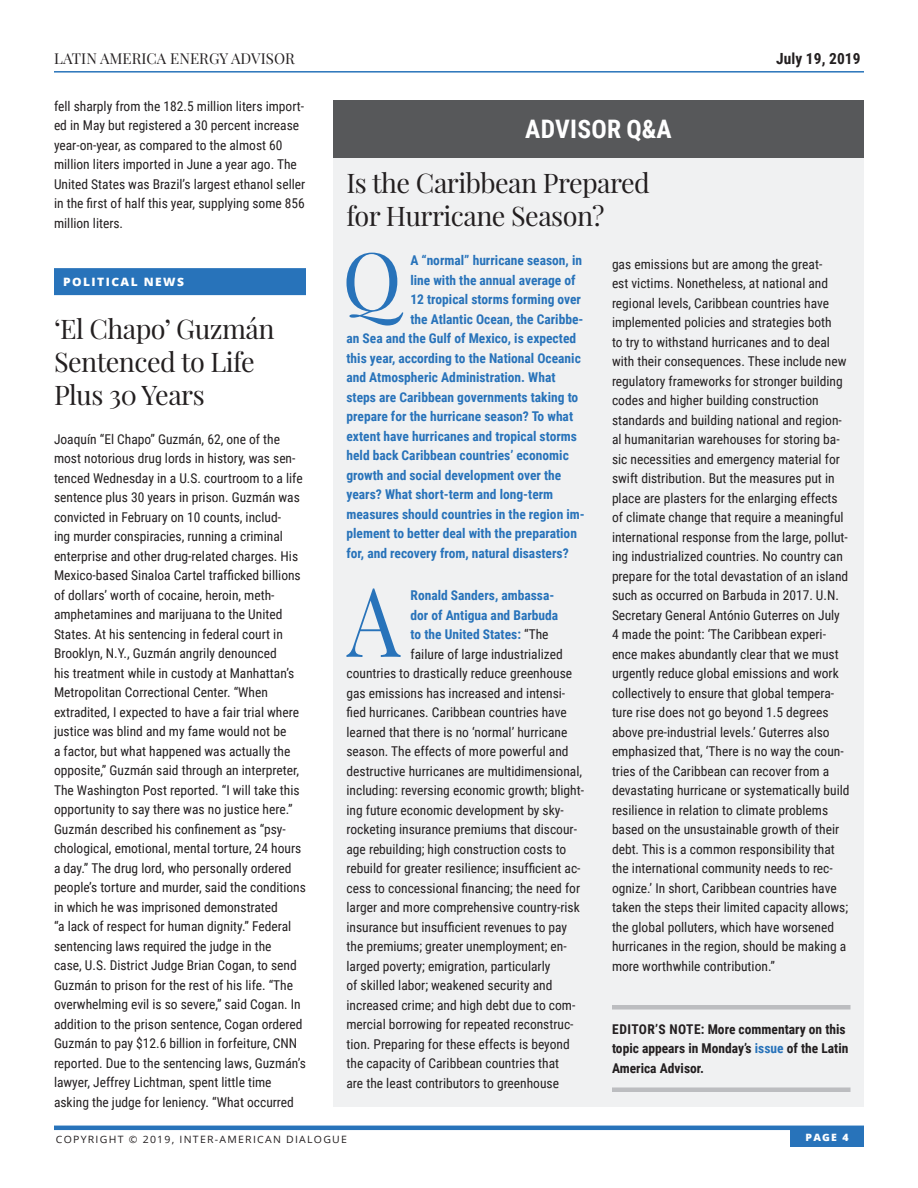
<style>
.page{position:relative;width:918px;height:1188px;background:#fff}
.page>*{position:absolute;margin:0;border:0;box-sizing:border-box;transform-origin:0 0}
.Answer_Text_-_Drop_C{font:96.15px "Playfair Display";color:#2873ba;scale:.88 1}
.Question_Text_-_Drop{font:80.1px "Playfair Display";color:#2873ba}
.Subhead_18pt{font:27px/33px "Playfair Display";letter-spacing:-.02em;color:#231f20}
.White_Section_Titles{font:700 25.5px "Roboto Condensed";letter-spacing:.01em;color:#fff}
.t1{font:700 15.3px "Roboto Condensed";letter-spacing:.005em;color:#231f20}
.t2{font:15px "Playfair Display";letter-spacing:.005em;color:#231f20}
.Answer_Text_-_Drop_C-2{font:13.5px/19.5px "Roboto Condensed";color:#231f20}
.Main_Body_Text{font:13.5px/19.5px "Roboto Condensed";color:#231f20}
.Question_Text_-_Drop-2{font:700 13.5px "Roboto Condensed";color:#2873ba}
.Editors_Note{font:700 13.5px/19.5px "Roboto Condensed";color:#231f20}
.Answer_Text_-_Drop_C-3{font:700 13.5px "Roboto Condensed";color:#2873ba}
.Sections_-_with_Ener{font:800 11.55px "Open Sans";letter-spacing:.12em;color:#fff;scale:1.04 1}
.t3{font:10.05px "Open Sans";letter-spacing:.12em;color:#231f20;scale:1.04 1}
.t4{font:800 10.05px "Open Sans";color:#fff;scale:1.04 1}
.s1{font-weight:400;color:#231f20}
.s2{color:#2873ba}
</style>
<div class="page">
<hr style="left:54px;top:1126px;width:810px;height:4px;background:#2873ba">
<div style="left:790px;top:1129px;width:74px;height:18px;background:#2873ba"></div>
<hr style="left:54px;top:71px;width:810px;height:2px;background:#2873ba">
<div style="left:54px;top:268px;width:252px;height:27px;background:#2873ba"></div>
<div style="left:333px;top:151px;width:531px;height:956px;background:#f0f1f2"></div>
<div style="left:612px;top:1005px;width:238px;height:5px;background:#bcbdc0"></div>
<hr style="left:612px;top:1088px;width:238px;height:4px;background:#bcbdc0">
<div style="left:333px;top:100px;width:531px;height:58px;background:#57585a"></div>
<p class="t2" style="left:54px;top:49px;width:242px">LATIN AMERICA ENERGY ADVISOR</p>
<p class="t1" style="left:776px;top:47px;width:86px">July 19, 2019</p>
<p class="Main_Body_Text" style="left:54px;top:96px;width:253px">fell sharply from the 182.5 million liters import&shy;ed in May but registered a 30 percent increase year-on-year, as compared to the almost 60 million liters imported in June a year ago. The United States was Brazil’s largest ethanol seller in the first of half this year, supplying some 856 million liters.</p>
<p class="White_Section_Titles" style="left:525px;top:111px;width:148px">ADVISOR Q&amp;A</p>
<p class="Subhead_18pt" style="left:346px;top:167px;width:305px">Is the Caribbean Prepared for Hurricane Season?</p>
<p class="Question_Text_-_Drop" style="left:342px;top:230px;width:61px">Q</p>
<p class="Question_Text_-_Drop-2" style="left:410px;top:251px;width:173px">A “normal” hurricane season, in</p>
<p class="Answer_Text_-_Drop_C-2" style="left:612px;top:253px;width:239px">gas emissions but are among the great-<br>est victims. Nonetheless, at national and regional levels, Caribbean countries have implemented policies and strategies both<br>to try to withstand hurricanes and to deal with their consequences. These include new regulatory frameworks for stronger building codes and higher building construction standards and building national and region&shy;al humanitarian warehouses for storing ba&shy;sic necessities and emergency material for swift distribution. But the measures put in place are plasters for the enlarging effects of climate change that require a meaningful international response from the large, pollut&shy;ing industrialized countries. No country can prepare for the total devastation of an island such as occurred on Barbuda in 2017. U.N.<br>Secretary General António Guterres on July 4 made the point: ‘The Caribbean experi&shy;ence makes abundantly clear that we must urgently reduce global emissions and work collectively to ensure that global tempera&shy;ture rise does not go beyond 1.5 degrees above pre-industrial levels.’ Guterres also emphasized that, ‘There is no way the coun&shy;tries of the Caribbean can recover from a devastating hurricane or systematically build resilience in relation to climate problems based on the unsustainable growth of their debt. This is a common responsibility that the international community needs to rec&shy;ognize.’ In short, Caribbean countries have taken the steps their limited capacity allows; the global polluters, which have worsened hurricanes in the region, should be making a more worthwhile contribution.”</p>
<p class="Question_Text_-_Drop-2" style="left:410px;top:271px;width:167px">line with the annual average of</p>
<p class="Question_Text_-_Drop-2" style="left:410px;top:290px;width:172px">12 tropical storms forming over</p>
<p class="Question_Text_-_Drop-2" style="left:410px;top:310px;width:174px">the Atlantic Ocean, the Caribbe-</p>
<p class="Question_Text_-_Drop-2" style="left:346px;top:329px;width:231px">an Sea and the Gulf of Mexico, is expected</p>
<p class="Question_Text_-_Drop-2" style="left:346px;top:349px;width:236px">this year, according to the National Oceanic</p>
<p class="Question_Text_-_Drop-2" style="left:346px;top:368px;width:211px">and Atmospheric Administration. What</p>
<p class="Question_Text_-_Drop-2" style="left:346px;top:388px;width:233px">steps are Caribbean governments taking to</p>
<p class="Question_Text_-_Drop-2" style="left:346px;top:407px;width:228px">prepare for the hurricane season? To what</p>
<p class="Question_Text_-_Drop-2" style="left:346px;top:427px;width:232px">extent have hurricanes and tropical storms</p>
<p class="Question_Text_-_Drop-2" style="left:346px;top:446px;width:224px">held back Caribbean countries’ economic</p>
<p class="Question_Text_-_Drop-2" style="left:346px;top:466px;width:216px">growth and social development over the</p>
<p class="Question_Text_-_Drop-2" style="left:346px;top:485px;width:208px">years? What short-term and long-term</p>
<p class="Question_Text_-_Drop-2" style="left:346px;top:505px;width:240px">measures should countries in the region im-</p>
<p class="Question_Text_-_Drop-2" style="left:346px;top:524px;width:232px">plement to better deal with the preparation</p>
<p class="Question_Text_-_Drop-2" style="left:346px;top:544px;width:224px">for, and recovery from, natural disasters?</p>
<p class="Answer_Text_-_Drop_C" style="left:347px;top:561px;width:62px">A</p>
<p class="Answer_Text_-_Drop_C-3" style="left:411px;top:586px;width:145px">Ronald Sanders, ambassa-</p>
<p class="Sections_-_with_Ener" style="left:63px;top:273px;width:118px">POLITICAL NEWS</p>
<p class="Subhead_18pt" style="left:54px;top:312px;width:222px">‘El Chapo’ Guzmán<br>Sentenced to Life<br>Plus 30 Years</p>
<p class="Main_Body_Text" style="left:54px;top:429px;width:254px">Joaquín “El Chapo” Guzmán, 62, one of the most notorious drug lords in history, was sen&shy;tenced Wednesday in a U.S. courtroom to a life sentence plus 30 years in prison. Guzmán was convicted in February on 10 counts, includ-<br>ing murder conspiracies, running a criminal enterprise and other drug-related charges. His Mexico-based Sinaloa Cartel trafficked billions of dollars’ worth of cocaine, heroin, meth&shy;amphetamines and marijuana to the United States. At his sentencing in federal court in Brooklyn, N.Y., Guzmán angrily denounced<br>his treatment while in custody at Manhattan’s Metropolitan Correctional Center. “When extradited, I expected to have a fair trial where justice was blind and my fame would not be<br>a factor, but what happened was actually the opposite,” Guzmán said through an interpreter, The Washington Post reported. “I will take this opportunity to say there was no justice here.” Guzmán described his confinement as “psy&shy;chological, emotional, mental torture, 24 hours a day.” The drug lord, who personally ordered people’s torture and murder, said the conditions in which he was imprisoned demonstrated<br>“a lack of respect for human dignity.” Federal sentencing laws required the judge in the<br>case, U.S. District Judge Brian Cogan, to send Guzmán to prison for the rest of his life. “The overwhelming evil is so severe,” said Cogan. In addition to the prison sentence, Cogan ordered Guzmán to pay $12.6 billion in forfeiture, CNN reported. Due to the sentencing laws, Guzmán’s lawyer, Jeffrey Lichtman, spent little time asking the judge for leniency. “What occurred</p>
<p class="Answer_Text_-_Drop_C-3" style="left:411px;top:605px;width:149px">dor of Antigua and Barbuda</p>
<p class="Answer_Text_-_Drop_C-3" style="left:411px;top:625px;width:140px">to the United States: <span class="s1">“The</span></p>
<p class="Answer_Text_-_Drop_C-2" style="left:411px;top:643px;width:154px">failure of large industrialized</p>
<p class="Answer_Text_-_Drop_C-2" style="left:346px;top:663px;width:227px">countries to drastically reduce greenhouse</p>
<p class="Answer_Text_-_Drop_C-2" style="left:346px;top:682px;width:220px">gas emissions has increased and intensi-</p>
<p class="Answer_Text_-_Drop_C-2" style="left:346px;top:702px;width:222px">fied hurricanes. Caribbean countries have</p>
<p class="Answer_Text_-_Drop_C-2" style="left:346px;top:721px;width:222px">learned that there is no ‘normal’ hurricane</p>
<p class="Answer_Text_-_Drop_C-2" style="left:346px;top:741px;width:224px">season. The effects of more powerful and</p>
<p class="Answer_Text_-_Drop_C-2" style="left:346px;top:760px;width:237px">destructive hurricanes are multidimensional,</p>
<p class="Answer_Text_-_Drop_C-2" style="left:346px;top:780px;width:239px">including: reversing economic growth; blight-</p>
<p class="Answer_Text_-_Drop_C-2" style="left:346px;top:799px;width:219px">ing future economic development by sky-</p>
<p class="Answer_Text_-_Drop_C-2" style="left:346px;top:819px;width:232px">rocketing insurance premiums that discour-</p>
<p class="Answer_Text_-_Drop_C-2" style="left:346px;top:838px;width:221px">age rebuilding; high construction costs to</p>
<p class="Answer_Text_-_Drop_C-2" style="left:346px;top:858px;width:236px">rebuild for greater resilience; insufficient ac-</p>
<p class="Answer_Text_-_Drop_C-2" style="left:346px;top:877px;width:235px">cess to concessional financing; the need for</p>
<p class="Answer_Text_-_Drop_C-2" style="left:346px;top:897px;width:235px">larger and more comprehensive country-risk</p>
<p class="Answer_Text_-_Drop_C-2" style="left:346px;top:916px;width:222px">insurance but insufficient revenues to pay</p>
<p class="Answer_Text_-_Drop_C-2" style="left:346px;top:936px;width:222px">the premiums; greater unemployment; en-</p>
<p class="Answer_Text_-_Drop_C-2" style="left:346px;top:955px;width:205px">larged poverty; emigration, particularly</p>
<p class="Answer_Text_-_Drop_C-2" style="left:346px;top:975px;width:207px">of skilled labor; weakened security and</p>
<p class="Answer_Text_-_Drop_C-2" style="left:346px;top:994px;width:230px">increased crime; and high debt due to com-</p>
<p class="Answer_Text_-_Drop_C-2" style="left:346px;top:1014px;width:229px">mercial borrowing for repeated reconstruc-</p>
<p class="Answer_Text_-_Drop_C-2" style="left:346px;top:1033px;width:225px">tion. Preparing for these effects is beyond</p>
<p class="Answer_Text_-_Drop_C-2" style="left:346px;top:1053px;width:214px">the capacity of Caribbean countries that</p>
<p class="Answer_Text_-_Drop_C-2" style="left:346px;top:1072px;width:214px">are the least contributors to greenhouse</p>
<p class="Editors_Note" style="left:612px;top:1018px;width:238px">EDITOR’S NOTE: More commentary on this topic appears in Monday’s <span class="s2">issue</span> of the Latin<br>America Advisor.</p>
<p class="t3" style="left:56px;top:1132px;width:281px">COPYRIGHT © 2019, INTER-AMERICAN DIALOGUE</p>
<p class="t4" style="left:806px;top:1129px;width:43px">PAGE 4</p>
</div>
